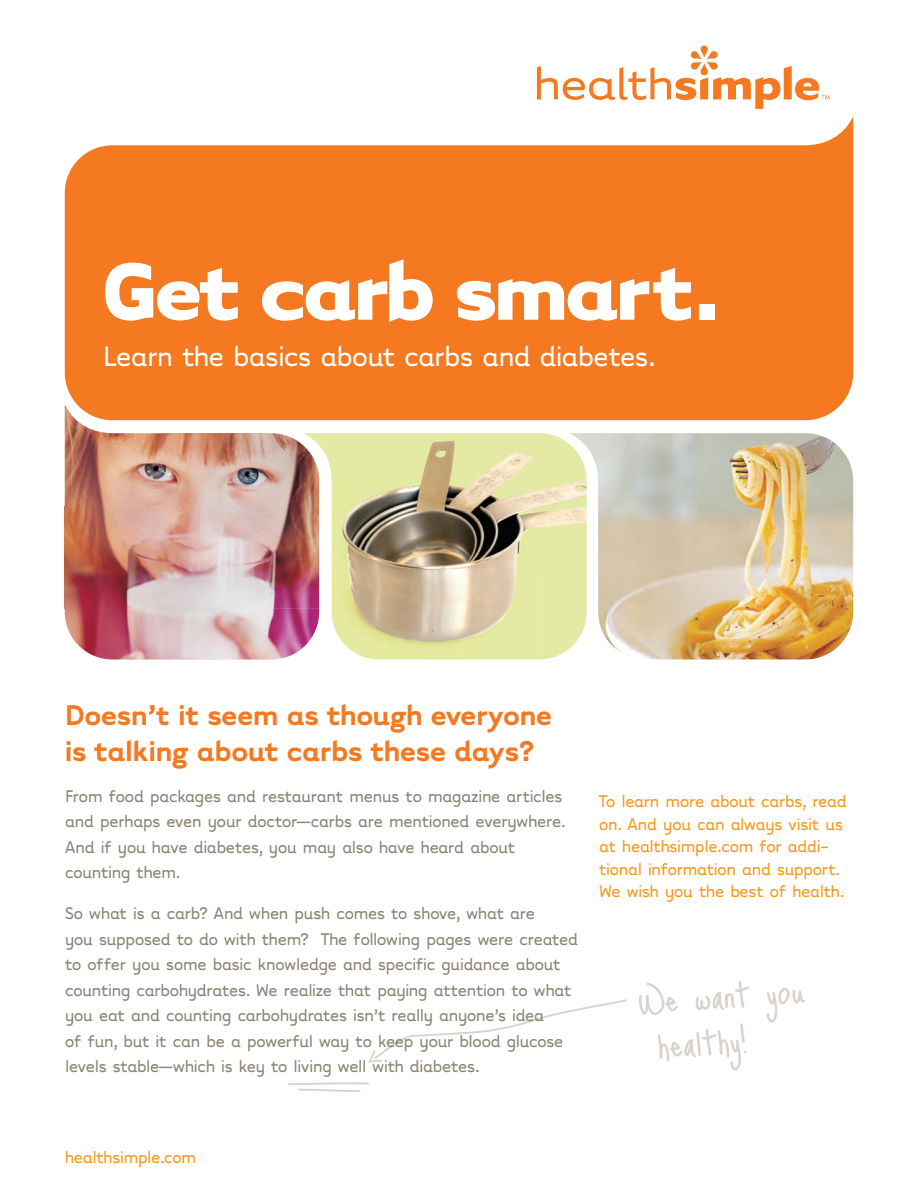
<style>
.page{position:relative;width:918px;height:1188px;background:#fff}
.page>*{position:absolute;margin:0;border:0;box-sizing:border-box;transform-origin:0 0}
.t1{font:93.6px "HS Tarzana 75 Heavy Fancy";letter-spacing:-.025em;color:#fff}
.t2{font:33px/36px "HS Tarzana 65 Bold Fancy";letter-spacing:-.02em;color:#f47921}
.t3{font:32.7px "HS Tarzana 55 Roman Fancy";letter-spacing:-.01em;color:#fff}
.t4{font:19.5px/25.5px "HS Tarzana 50 Roman Simple";letter-spacing:-.01em;color:#8b8474}
.t5{font:19.5px/25.5px "HS Tarzana 50 Roman Simple";letter-spacing:-.01em;color:#7d7362}
.t6{font:19.5px/22.5px "HS Tarzana 50 Roman Simple";letter-spacing:-.01em;color:#f7981d}
</style>
<div class="page">
<img style="left:319px;top:433px;width:250px;height:136px">
<img style="left:332px;top:569px;width:237px;height:90px">
<img style="left:569px;top:433px;width:284px;height:226px">
<img style="left:65px;top:420px;width:102px;height:188px">
<img style="left:166px;top:433px;width:153px;height:175px">
<img style="left:65px;top:608px;width:254px;height:51px">
<svg style="left:639px;top:981px;width:166px;height:90px"></svg>
<svg style="left:368px;top:999px;width:259px;height:64px"></svg>
<svg style="left:288px;top:1082px;width:81px;height:10px"></svg>
<svg style="left:65px;top:117px;width:788px;height:303px;background:#f58636"></svg>
<svg style="left:537px;top:46px;width:292px;height:63px"></svg>
<h1 class="t1" style="left:102px;top:231px;width:623px">Get carb smart.</h1>
<h3 class="t3" style="left:102px;top:335px;width:553px">Learn the basics about carbs and diabetes.</h3>
<h2 class="t2" style="left:65px;top:696px;width:489px">Doesn’t it seem as though everyone is talking about carbs these days?</h2>
<p class="t4" style="left:65px;top:782px;width:502px">From food packages and restaurant menus to magazine articles and perhaps even your doctor—carbs are mentioned everywhere.<br>And if you have diabetes, you may also have heard about counting them.</p>
<p class="t4" style="left:65px;top:900px;width:514px">So what is a carb? And when push comes to shove, what are<br>you supposed to do with them? The following pages were created to offer you some basic knowledge and specific guidance about counting carbohydrates. We realize that paying attention to what</p>
<p class="t5" style="left:65px;top:1002px;width:500px">you eat and counting carbohydrates isn’t really anyone’s idea of fun, but it can be a powerful way to keep your blood glucose levels stable—which is key to living well with diabetes.</p>
<p class="t6" style="left:599px;top:789px;width:249px">To learn more about carbs, read on. And you can always visit us at healthsimple.com for addi&shy;tional information and support.<br>We wish you the best of health.</p>
<p class="t6" style="left:65px;top:1145px;width:132px">healthsimple.com</p>
</div>
